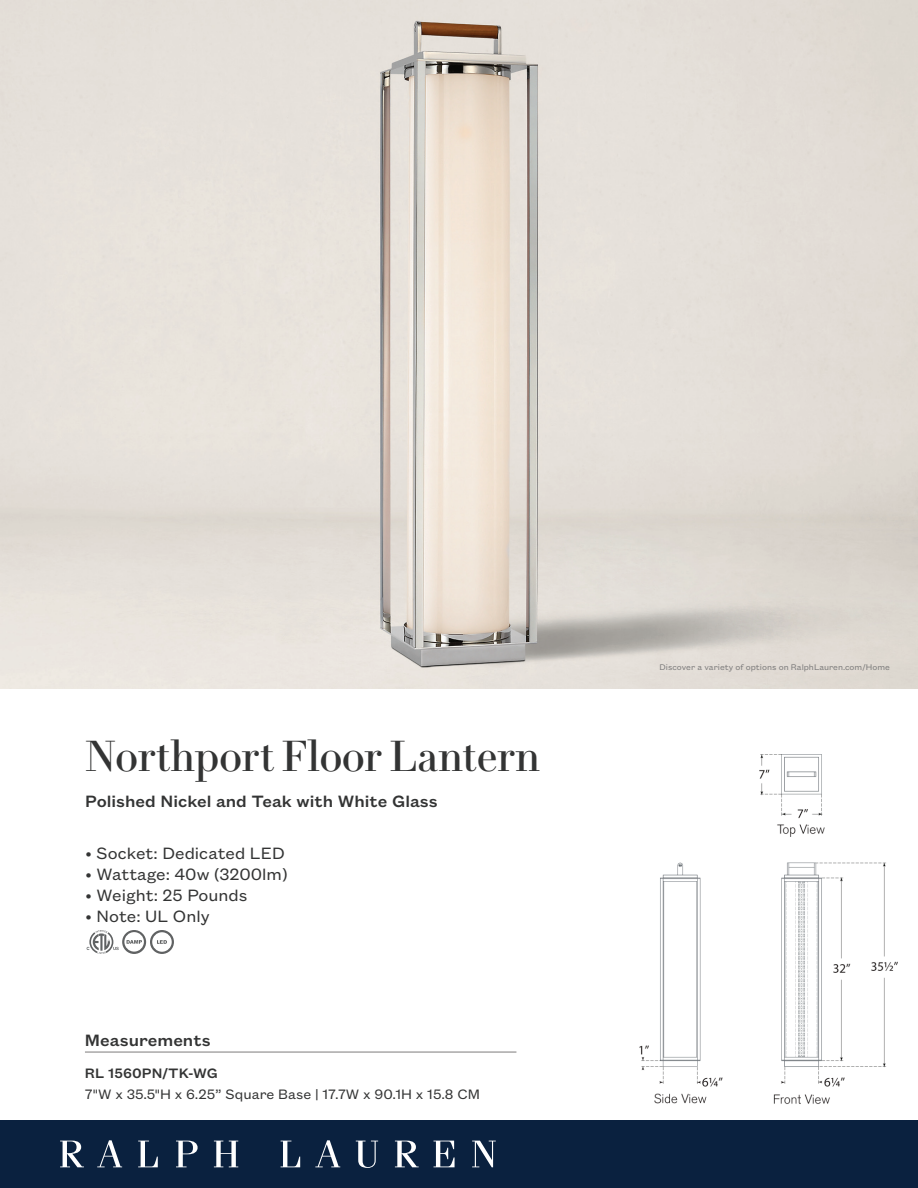
<style>
.page{position:relative;width:918px;height:1188px;background:#fff}
.page>*{position:absolute;margin:0;border:0;box-sizing:border-box;transform-origin:0 0}
.t1{font:42px "Le Jeune Deck";color:#333434}
.t2{font:18px "Founders Grotesk Text";color:#333434}
.t3{font:500 18px "Founders Grotesk Text";color:#333434}
.t4{font:15px "Founders Grotesk Text";color:#333434}
.t5{font:500 15px "Founders Grotesk Text";color:#333434}
.t6{font:9px "Founders Grotesk Text";color:#7d7c7c}
</style>
<div class="page">
<img style="left:0;top:0;width:918px;height:688px">
<div style="left:0;top:1120px;width:918px;height:68px;background:#0a213f"></div>
<svg style="left:60px;top:1141px;width:24px;height:26px"></svg>
<svg style="left:97px;top:1140px;width:25px;height:27px"></svg>
<svg style="left:138px;top:1141px;width:20px;height:26px"></svg>
<svg style="left:176px;top:1141px;width:22px;height:26px"></svg>
<svg style="left:214px;top:1141px;width:24px;height:26px"></svg>
<svg style="left:281px;top:1141px;width:19px;height:26px"></svg>
<svg style="left:315px;top:1140px;width:25px;height:27px"></svg>
<svg style="left:356px;top:1141px;width:22px;height:27px"></svg>
<svg style="left:395px;top:1141px;width:24px;height:26px"></svg>
<svg style="left:434px;top:1141px;width:21px;height:26px"></svg>
<svg style="left:472px;top:1141px;width:24px;height:26px"></svg>
<hr style="left:85px;top:1052px;width:431px;height:1px;background:#7d7c7c">
<svg style="left:87px;top:930px;width:87px;height:24px"></svg>
<img style="left:639px;top:755px;width:258px;height:349px">
<h1 class="t1" style="left:85px;top:725px;width:457px">Northport Floor Lantern</h1>
<p class="t3" style="left:85px;top:789px;width:354px">Polished Nickel and Teak with White Glass</p>
<p class="t2" style="left:86px;top:841px;width:201px">• Socket: Dedicated LED</p>
<p class="t2" style="left:86px;top:862px;width:203px">• Wattage: 40w (3200lm)</p>
<p class="t2" style="left:86px;top:883px;width:164px">• Weight: 25 Pounds</p>
<p class="t2" style="left:86px;top:904px;width:126px">• Note: UL Only</p>
<p class="t3" style="left:85px;top:1028px;width:127px">Measurements</p>
<p class="t5" style="left:85px;top:1063px;width:135px">RL 1560PN/TK-WG</p>
<p class="t4" style="left:85px;top:1084px;width:397px">7"W x 35.5"H x 6.25” Square Base | 17.7W x 90.1H x 15.8 CM</p>
<p class="t6" style="left:659px;top:661px;width:232px">Discover a variety of options on RalphLauren.com/Home</p>
</div>
